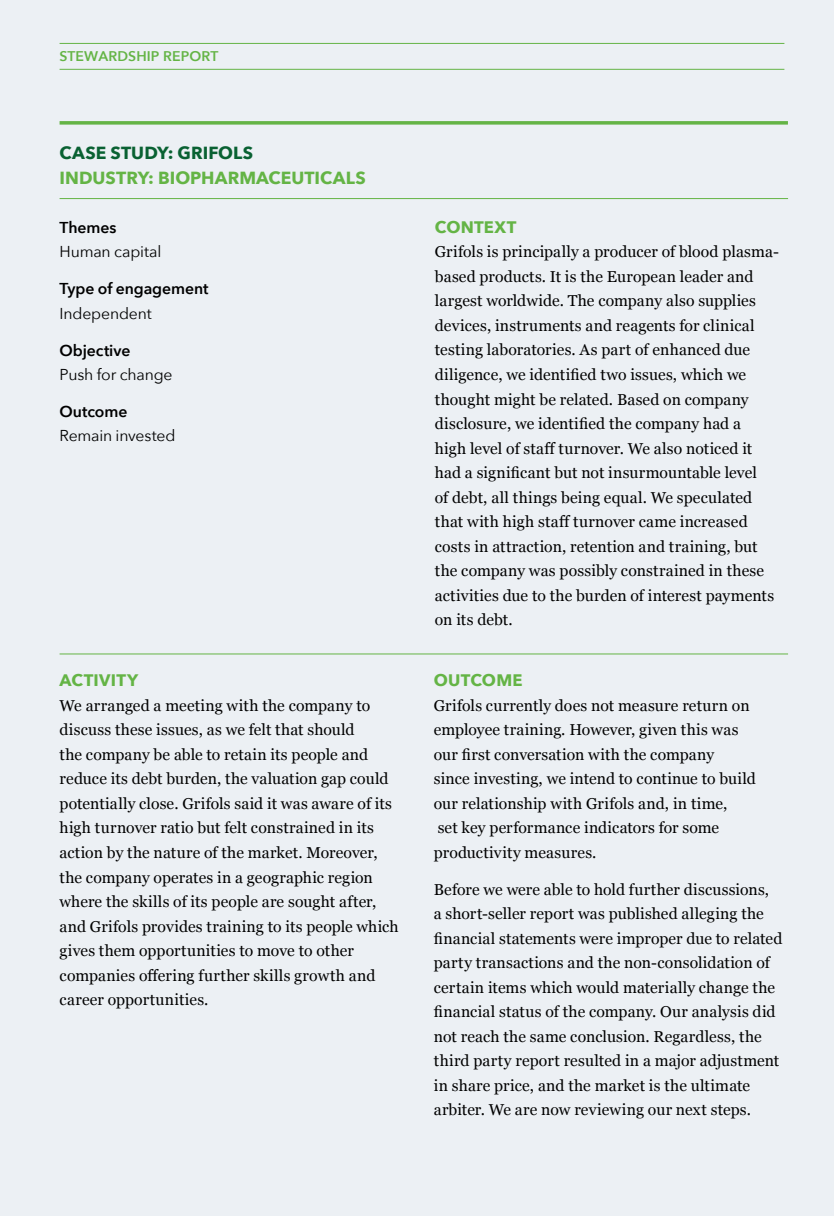
<style>
.page{position:relative;width:834px;height:1216px;background:#fff}
.page>*{position:absolute;margin:0;border:0;box-sizing:border-box;transform-origin:0 0}
.t1{font:700 17.5px "Avenir Next";color:#64b445}
.t2{font:700 17.5px "Avenir Next";letter-spacing:.005em;color:#096132}
.t3{font:700 16.62px "Avenir Next";letter-spacing:.015em;color:#64b445}
.t4{font:15.75px/24.5px "Georgia";letter-spacing:.01em;color:#000}
.t5{font:15.75px "Avenir Next";letter-spacing:-.01em;color:#000}
.t6{font:600 15.75px "Avenir Next";letter-spacing:-.005em;color:#000}
.t7{font:600 14px "Avenir Next";letter-spacing:.01em;color:#64b445}
</style>
<div class="page">
<div style="left:0;top:0;width:833px;height:1215px;background:#ecf0f4"></div>
<hr style="left:60px;top:198px;width:727px;height:1px;background:#64b445">
<svg style="left:60px;top:121px;width:727px;height:4px;background:#74bb5a"></svg>
<hr style="left:60px;top:653px;width:727px;height:1px;background:#64b445">
<hr style="left:60px;top:43px;width:724px;height:1px;background:#64b445">
<hr style="left:60px;top:69px;width:724px;height:1px;background:#64b445">
<p class="t7" style="left:60px;top:44px;width:160px">STEWARDSHIP REPORT</p>
<p class="t2" style="left:60px;top:138px;width:195px">CASE STUDY: GRIFOLS</p>
<p class="t1" style="left:60px;top:162px;width:307px">INDUSTRY: BIOPHARMACEUTICALS</p>
<p class="t6" style="left:60px;top:214px;width:58px">Themes</p>
<p class="t5" style="left:60px;top:239px;width:103px">Human capital</p>
<p class="t6" style="left:60px;top:275px;width:150px">Type of engagement</p>
<p class="t5" style="left:60px;top:300px;width:94px">Independent</p>
<p class="t6" style="left:60px;top:336px;width:72px">Objective</p>
<p class="t5" style="left:60px;top:361px;width:114px">Push for change</p>
<p class="t6" style="left:60px;top:398px;width:69px">Outcome</p>
<p class="t5" style="left:60px;top:422px;width:117px">Remain invested</p>
<p class="t3" style="left:60px;top:666px;width:80px">ACTIVITY</p>
<p class="t4" style="left:60px;top:692px;width:340px">We arranged a meeting with the company to discuss these issues, as we felt that should<br>the company be able to retain its people and reduce its debt burden, the valuation gap could potentially close. Grifols said it was aware of its high turnover ratio but felt constrained in its action by the nature of the market. Moreover, the company operates in a geographic region where the skills of its people are sought after, and Grifols provides training to its people which gives them opportunities to move to other companies offering further skills growth and career opportunities.</p>
<p class="t3" style="left:435px;top:213px;width:83px">CONTEXT</p>
<p class="t4" style="left:435px;top:239px;width:345px">Grifols is principally a producer of blood plasma&shy;based products. It is the European leader and largest worldwide. The company also supplies devices, instruments and reagents for clinical testing laboratories. As part of enhanced due diligence, we identified two issues, which we thought might be related. Based on company disclosure, we identified the company had a<br>high level of staff turnover. We also noticed it had a significant but not insurmountable level<br>of debt, all things being equal. We speculated that with high staff turnover came increased costs in attraction, retention and training, but the company was possibly constrained in these activities due to the burden of interest payments on its debt.</p>
<p class="t3" style="left:434px;top:666px;width:90px">OUTCOME</p>
<p class="t4" style="left:434px;top:692px;width:323px">Grifols currently does not measure return on employee training. However, given this was our first conversation with the company<br>since investing, we intend to continue to build our relationship with Grifols and, in time,<br>set key performance indicators for some productivity measures.</p>
<p class="t4" style="left:434px;top:876px;width:350px">Before we were able to hold further discussions,<br>a short-seller report was published alleging the financial statements were improper due to related party transactions and the non-consolidation of certain items which would materially change the financial status of the company. Our analysis did not reach the same conclusion. Regardless, the third party report resulted in a major adjustment in share price, and the market is the ultimate arbiter. We are now reviewing our next steps.</p>
</div>
